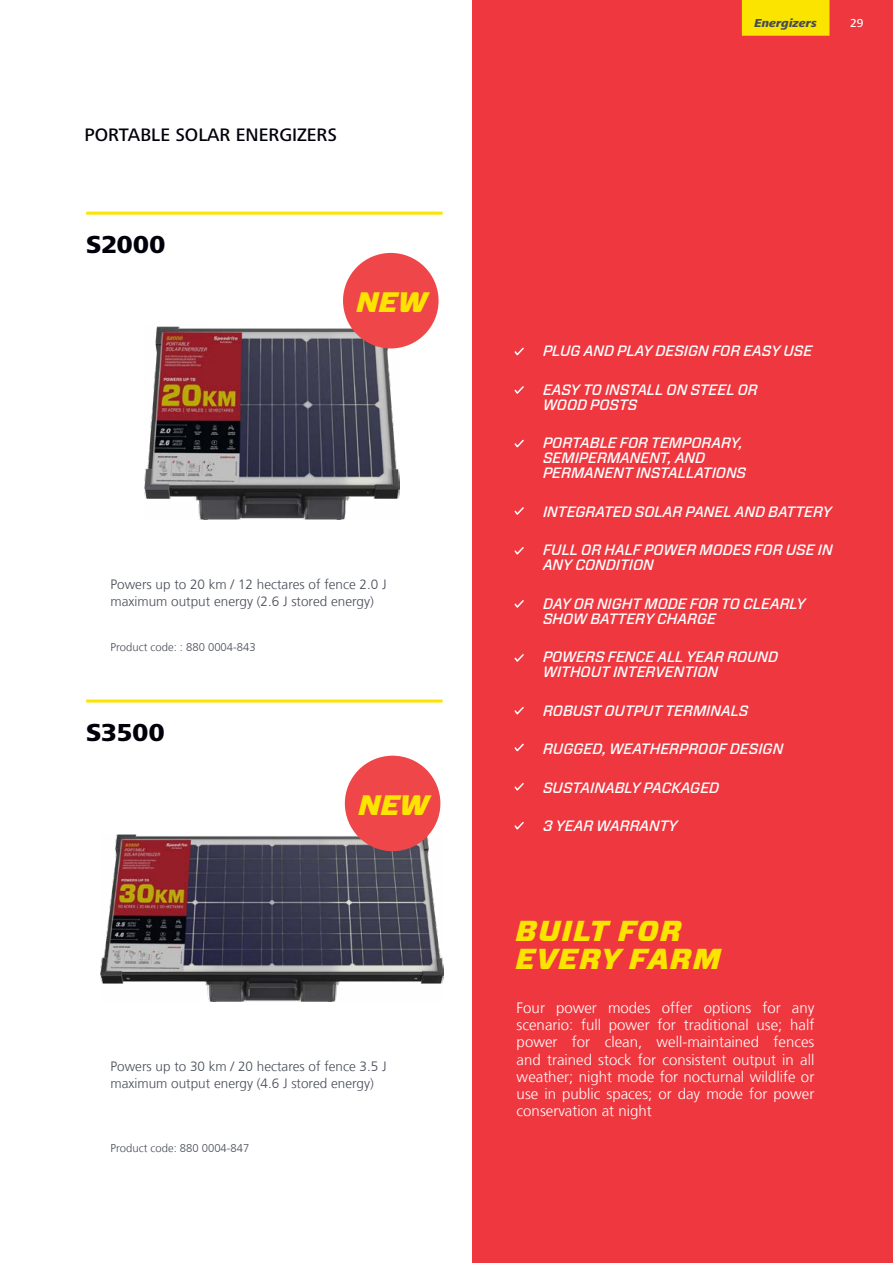
<style>
.page{position:relative;width:893px;height:1263px;background:#fff}
.page>*{position:absolute;margin:0;border:0;box-sizing:border-box;transform-origin:0 0}
.t1{font:italic 900 28.8px/28px "Forza";letter-spacing:.035em;color:#fae400}
.t2{font:italic 900 28.2px "Forza";color:#fae400}
.t3{font:800 25.5px "Frutiger Next Pro";letter-spacing:-.005em;color:#00000a}
.t4{font:500 18.75px "Frutiger Next Pro";color:#00000a}
.t5{font:italic 500 15px/15px "Forza";color:#fff}
.t6{font:300 15px/17.2px "Frutiger LT";color:#fff;text-align:justify}
.t7{font:300 13.5px/17.2px "Frutiger LT";color:#474c55}
.t8{font:italic 800 12px "Frutiger Next Pro";color:#474c55}
.t9{font:500 12px "Frutiger Next Pro";color:#fff}
.t10{font:300 11.25px "Frutiger LT";color:#474c55}
</style>
<div class="page">
<div style="left:472px;top:0;width:421px;height:1263px;background:#ef373f"></div>
<img style="left:145px;top:327px;width:255px;height:193px">
<img style="left:101px;top:834px;width:342px;height:167px">
<hr style="left:86px;top:212px;width:357px;height:3px;background:#fae400">
<hr style="left:86px;top:699px;width:357px;height:3px;background:#fae400">
<div style="left:345px;top:756px;width:95px;height:95px;background:#ef464a;border-radius:50%"></div>
<div style="left:343px;top:253px;width:96px;height:95px;background:#ef464a;border-radius:50%"></div>
<svg style="left:514px;top:347px;width:10px;height:9px"></svg>
<svg style="left:514px;top:386px;width:10px;height:8px"></svg>
<svg style="left:514px;top:439px;width:10px;height:9px"></svg>
<svg style="left:514px;top:507px;width:10px;height:8px"></svg>
<svg style="left:514px;top:547px;width:10px;height:8px"></svg>
<svg style="left:514px;top:600px;width:10px;height:8px"></svg>
<svg style="left:514px;top:654px;width:10px;height:8px"></svg>
<svg style="left:514px;top:706px;width:10px;height:9px"></svg>
<svg style="left:514px;top:743px;width:10px;height:9px"></svg>
<svg style="left:514px;top:783px;width:10px;height:8px"></svg>
<svg style="left:514px;top:822px;width:10px;height:8px"></svg>
<div style="left:742px;top:0;width:87px;height:36px;background:#fae400"></div>
<p class="t4" style="left:84px;top:124px;width:254px">PORTABLE SOLAR ENERGIZERS</p>
<h3 class="t3" style="left:86px;top:230px;width:81px">S2000</h3>
<h2 class="t2" style="left:356px;top:283px;width:72px">NEW</h2>
<p class="t7" style="left:111px;top:576px;width:278px">Powers up to 20 km / 12 hectares of fence 2.0 J maximum output energy (2.6 J stored energy)</p>
<p class="t10" style="left:111px;top:641px;width:147px">Product code: : 880 0004-843</p>
<h3 class="t3" style="left:86px;top:718px;width:80px">S3500</h3>
<h2 class="t2" style="left:358px;top:785px;width:72px">NEW</h2>
<p class="t7" style="left:111px;top:1057px;width:278px">Powers up to 30 km / 20 hectares of fence 3.5 J maximum output energy (4.6 J stored energy)</p>
<p class="t10" style="left:111px;top:1142px;width:140px">Product code: 880 0004-847</p>
<p class="t8" style="left:755px;top:16px;width:64px">Energizers</p>
<p class="t9" style="left:850px;top:16px;width:15px">29</p>
<p class="t5" style="left:543px;top:344px;width:271px">PLUG AND PLAY DESIGN FOR EASY USE</p>
<p class="t5" style="left:543px;top:382px;width:216px">EASY TO INSTALL ON STEEL OR<br>WOOD POSTS</p>
<p class="t5" style="left:543px;top:436px;width:205px">PORTABLE FOR TEMPORARY,<br>SEMIPERMANENT, AND<br>PERMANENT INSTALLATIONS</p>
<p class="t5" style="left:543px;top:504px;width:290px">INTEGRATED SOLAR PANEL AND BATTERY</p>
<p class="t5" style="left:543px;top:543px;width:291px">FULL OR HALF POWER MODES FOR USE IN<br>ANY CONDITION</p>
<p class="t5" style="left:543px;top:596px;width:264px">DAY OR NIGHT MODE FOR TO CLEARLY<br>SHOW BATTERY CHARGE</p>
<p class="t5" style="left:543px;top:650px;width:237px">POWERS FENCE ALL YEAR ROUND<br>WITHOUT INTERVENTION</p>
<p class="t5" style="left:543px;top:703px;width:207px">ROBUST OUTPUT TERMINALS</p>
<p class="t5" style="left:543px;top:742px;width:242px">RUGGED, WEATHERPROOF DESIGN</p>
<p class="t5" style="left:543px;top:780px;width:178px">SUSTAINABLY PACKAGED</p>
<p class="t5" style="left:543px;top:819px;width:136px">3 YEAR WARRANTY</p>
<h1 class="t1" style="left:516px;top:917px;width:206px">BUILT FOR<br>EVERY FARM</h1>
<p class="t6" style="left:517px;top:999px;width:299px">Four power modes offer options for any scenario: full power for traditional use; half power for clean, well-maintained fences and trained stock for consistent output in all weather; night mode for nocturnal wildlife or use in public spaces; or day mode for power conservation at night</p>
</div>
